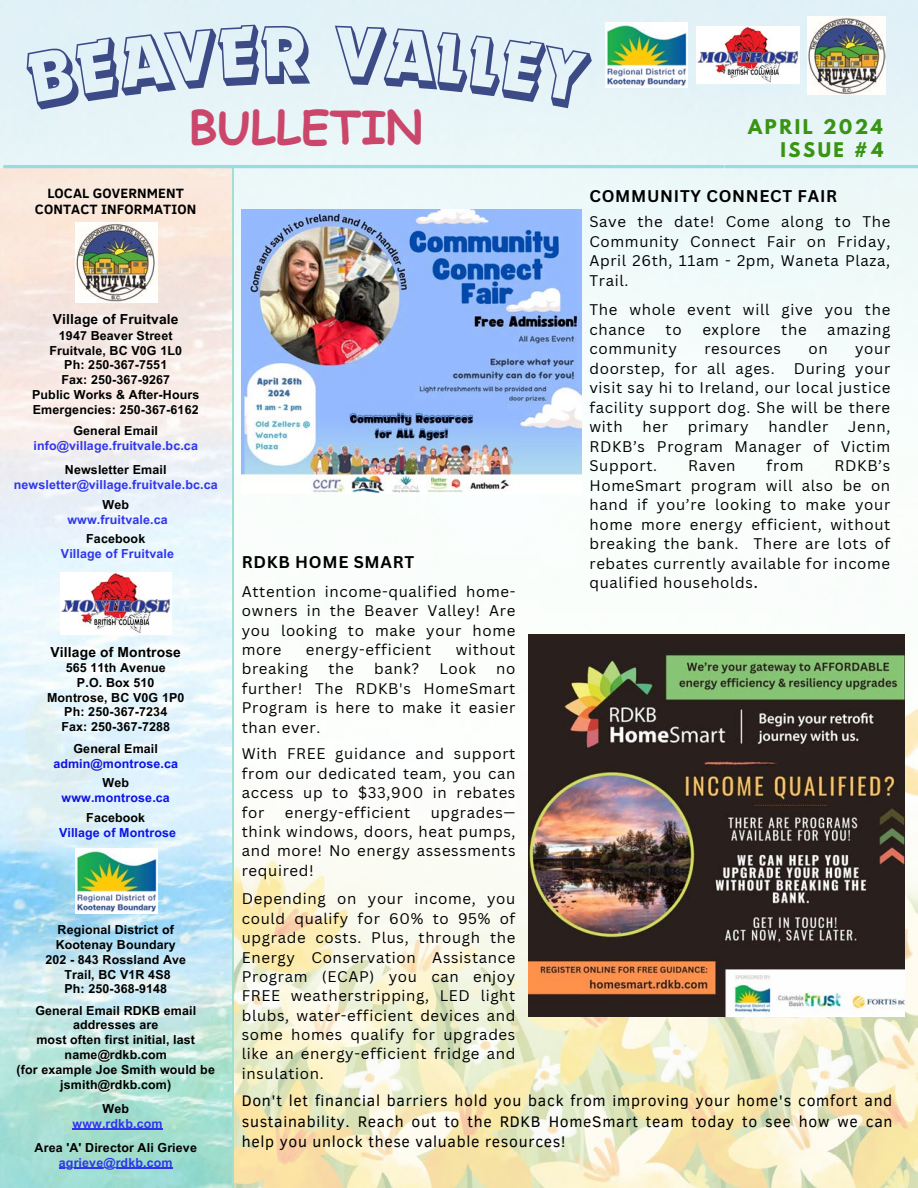
<style>
.page{position:relative;width:918px;height:1188px;background:#fff}
.page>*{position:absolute;margin:0;border:0;box-sizing:border-box;transform-origin:0 0}
.t1{font:700 45.45px "Comic Sans MS";color:#cb466b}
.t2{font:700 18px "League Spartan";letter-spacing:.14em;color:#389412}
.t3{font:700 16.5px "Canva Sans";letter-spacing:.045em;color:#000}
.t4{font:15.75px/20.2px "Clear Sans";letter-spacing:.045em;color:#000;text-align:justify}
.t5{font:15px/19.4px "Canva Sans";letter-spacing:.045em;color:#000;text-align:justify}
.t6{font:700 13.8px "Arial MT Pro";letter-spacing:.01em;color:#000}
.t7{font:700 13.8px/16.5px "Clear Sans";letter-spacing:.01em;color:#000;text-align:center}
.t8{font:700 12.45px/14.9px "Arial MT Pro";letter-spacing:.01em;color:#000;text-align:center}
.t9{font:700 12.45px/14.9px "Arial MT Pro";letter-spacing:.01em;color:#3036ea;text-align:center}
.t10{font:700 12.45px "Arial MT Pro";letter-spacing:.01em;color:#0c13e4}
.s1{color:#000}
.s2{font-weight:500}
</style>
<div class="page">
<img style="left:0;top:0;width:918px;height:1188px">
<img style="left:0;top:168px;width:232px;height:1020px">
<hr style="left:73px;top:1129px;width:90px;height:1px;background:#3036ea">
<hr style="left:59px;top:1168px;width:114px;height:1px;background:#3036ea">
<img style="left:75px;top:222px;width:82px;height:80px">
<img style="left:808px;top:16px;width:77px;height:78px">
<img style="left:697px;top:26px;width:102px;height:58px">
<img style="left:60px;top:573px;width:112px;height:61px">
<img style="left:75px;top:848px;width:82px;height:65px">
<img style="left:606px;top:22px;width:82px;height:65px">
<hr style="left:232px;top:168px;width:2px;height:367px;background:#a1e0d0">
<hr style="left:232px;top:535px;width:2px;height:367px;background:#a1e0d0">
<hr style="left:232px;top:903px;width:2px;height:285px;background:#a1e0d0">
<img style="left:528px;top:635px;width:377px;height:381px">
<img style="left:242px;top:209px;width:340px;height:285px">
<hr style="left:3px;top:165px;width:361px;height:3px;background:#96dce2;border-radius:2px">
<hr style="left:363px;top:165px;width:361px;height:3px;background:#96dce2;border-radius:2px">
<svg style="left:724px;top:165px;width:194px;height:3px"></svg>
<div style="left:24px;top:24px;width:286px;height:87px;background:#e3f2f7"></div>
<div style="left:333px;top:25px;width:260px;height:86px;background:#e5f3f7"></div>
<h4 class="t1" style="left:189px;top:94px;width:235px">BULLETIN</h4>
<p class="t2" style="left:748px;top:118px;width:136px">APRIL 2024</p>
<p class="t2" style="left:781px;top:141px;width:104px">ISSUE #4</p>
<p class="t7" style="left:35px;top:184px;width:163px">LOCAL GOVERNMENT<br>CONTACT INFORMATION</p>
<h1 class="t6" style="left:53px;top:314px;width:127px">Village of Fruitvale</h1>
<h2 class="t8" style="left:59px;top:330px;width:115px">1947 Beaver Street</h2>
<p class="t8" style="left:49px;top:344px;width:134px">Fruitvale, BC V0G 1L0</p>
<p class="t8" style="left:64px;top:359px;width:105px">Ph: 250-367-7551</p>
<p class="t8" style="left:61px;top:374px;width:110px">Fax: 250-367-9267</p>
<h3 class="t8" style="left:32px;top:389px;width:169px;text-align:left">Public Works &amp; After-Hours<br>Emergencies: 250-367-6162</h3>
<h3 class="t9" style="left:34px;top:425px;width:166px"><span class="s1">General Email </span>info@village.fruitvale.bc.ca</h3>
<p class="t8" style="left:65px;top:464px;width:103px">Newsletter Email</p>
<p class="t9" style="left:14px;top:479px;width:205px">newsletter@village.fruitvale.bc.ca</p>
<p class="t8" style="left:102px;top:499px;width:28px">Web</p>
<p class="t9" style="left:67px;top:513px;width:102px">www.fruitvale.ca</p>
<h5 class="t8" style="left:86px;top:533px;width:61px">Facebook</h5>
<p class="t9" style="left:61px;top:548px;width:115px">Village of Fruitvale</p>
<p class="t6" style="left:51px;top:647px;width:132px">Village of Montrose</p>
<p class="t8" style="left:47px;top:662px;width:139px">565 11th Avenue<br>P.O. Box 510<br>Montrose, BC V0G 1P0<br>Ph: 250-367-7234<br>Fax: 250-367-7288</p>
<p class="t8" style="left:74px;top:743px;width:86px">General Email</p>
<p class="t10" style="left:53px;top:759px;width:126px">admin@montrose.ca</p>
<p class="t8" style="left:102px;top:777px;width:28px">Web</p>
<p class="t10" style="left:62px;top:793px;width:110px">www.montrose.ca</p>
<p class="t8" style="left:86px;top:812px;width:60px">Facebook</p>
<p class="t10" style="left:59px;top:828px;width:119px">Village of Montrose</p>
<p class="t8" style="left:58px;top:924px;width:118px">Regional District of</p>
<p class="t8" style="left:56px;top:939px;width:122px">Kootenay Boundary</p>
<p class="t8" style="left:45px;top:953px;width:142px">202 - 843 Rossland Ave</p>
<p class="t8" style="left:64px;top:968px;width:108px">Trail, BC V1R 4S8</p>
<p class="t8" style="left:64px;top:983px;width:104px">Ph: 250-368-9148</p>
<h6 class="t8" style="left:35px;top:1004px;width:162px">General Email RDKB email addresses are</h6>
<p class="t8" style="left:36px;top:1034px;width:160px">most often first initial, last name@rdkb.com</p>
<p class="t8" style="left:17px;top:1064px;width:200px">(for example Joe Smith would be jsmith@rdkb.com)</p>
<p class="t8" style="left:102px;top:1103px;width:28px">Web</p>
<p class="t9" style="left:73px;top:1118px;width:92px">www.rdkb.com</p>
<p class="t8" style="left:35px;top:1142px;width:164px">Area 'A' Director Ali Grieve</p>
<p class="t9" style="left:59px;top:1157px;width:115px">agrieve@rdkb.com</p>
<p class="t3" style="left:242px;top:551px;width:174px">RDKB HOME SMART</p>
<p class="t5" style="left:242px;top:581px;width:275px">Attention income-qualified home&shy;owners in the Beaver Valley! Are you looking to make your home more</p>
<p class="t5" style="left:306px;top:640px;width:127px">energy-efficient</p>
<p class="t5" style="left:456px;top:640px;width:61px">without</p>
<p class="t5" style="left:242px;top:659px;width:68px">breaking</p>
<p class="t5" style="left:328px;top:659px;width:27px">the</p>
<p class="t5" style="left:374px;top:659px;width:47px">bank?</p>
<p class="t5" style="left:439px;top:659px;width:38px">Look</p>
<p class="t5" style="left:242px;top:659px;width:275px;text-indent:254px">no further! The RDKB's HomeSmart Program is here to make it easier than ever.</p>
<h4 class="t5" style="left:242px;top:744px;width:275px">With FREE guidance and support from our dedicated team, you can access up to $33,900 in rebates for</h4>
<h4 class="t5" style="left:285px;top:802px;width:127px">energy-efficient</h4>
<h4 class="t5" style="left:242px;top:802px;width:275px;text-indent:189px">upgrades— think windows, doors, heat pumps, and more! No energy assessments required!</h4>
<p class="t5" style="left:242px;top:889px;width:275px">Depending on your income, you could qualify for 60% to 95% of upgrade costs. Plus, through the Energy Conservation Assistance Program (ECAP) you can enjoy FREE weatherstripping, LED light blubs, water-efficient devices and some homes qualify for upgrades like an energy-efficient fridge and insulation.</p>
<p class="t3" style="left:589px;top:184px;width:249px">COMMUNITY CONNECT FAIR</p>
<h4 class="t5" style="left:589px;top:212px;width:302px">Save the date! Come along to The Community Connect Fair on Friday, April 26th, 11am - 2pm, Waneta Plaza, Trail.</h4>
<h4 class="t5" style="left:589px;top:300px;width:302px">The whole event will give you the chance</h4>
<h4 class="t5" style="left:666px;top:319px;width:18px">to</h4>
<h4 class="t5" style="left:702px;top:319px;width:60px">explore</h4>
<h4 class="t5" style="left:781px;top:319px;width:27px">the</h4>
<h4 class="t5" style="left:827px;top:319px;width:65px">amazing</h4>
<h4 class="t5" style="left:589px;top:339px;width:89px">community</h4>
<h4 class="t5" style="left:704px;top:339px;width:78px">resources</h4>
<h4 class="t5" style="left:808px;top:339px;width:21px">on</h4>
<h4 class="t5" style="left:855px;top:339px;width:37px">your</h4>
<h4 class="t5" style="left:589px;top:358px;width:187px">doorstep, for all ages.</h4>
<h4 class="t5" style="left:589px;top:358px;width:302px;text-indent:204px">During your visit say hi to Ireland, our local justice facility support dog. She will be there with</h4>
<h4 class="t5" style="left:643px;top:417px;width:27px">her</h4>
<h4 class="t5" style="left:688px;top:417px;width:62px">primary</h4>
<h4 class="t5" style="left:769px;top:417px;width:61px">handler</h4>
<h4 class="t5" style="left:589px;top:417px;width:302px;text-indent:259px">Jenn, RDKB’s Program Manager of Victim Support.</h4>
<h4 class="t5" style="left:688px;top:456px;width:49px">Raven</h4>
<h4 class="t5" style="left:767px;top:456px;width:38px">from</h4>
<h4 class="t5" style="left:589px;top:456px;width:302px;text-indent:245px">RDKB’s HomeSmart program will also be on hand if you’re looking to make your home more energy efficient, without breaking the bank. There are lots of rebates currently available for income qualified households<span class="s2">.</span></h4>
<p class="t4" style="left:242px;top:1090px;width:652px">Don't let financial barriers hold you back from improving your home's comfort and sustainability. Reach out to the RDKB HomeSmart team today to see how we can help you unlock these valuable resources!</p>
</div>
